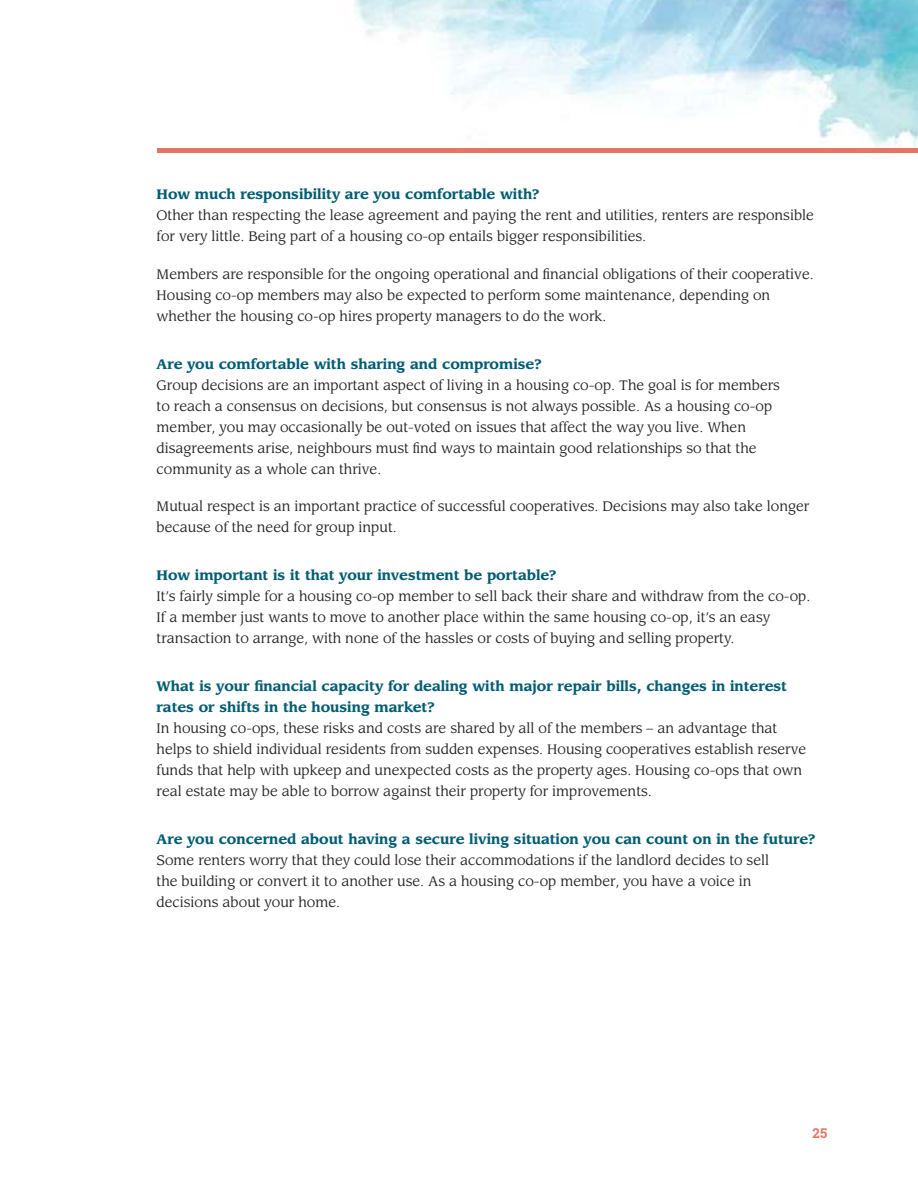
<style>
.page{position:relative;width:918px;height:1188px;background:#fff}
.page>*{position:absolute;margin:0;border:0;box-sizing:border-box;transform-origin:0 0}
.t1{font:13.5px/21px "Leawood";color:#221f1f}
.t2{font:700 13.5px/21px "Leawood";color:#005d73}
.t3{font:700 13.5px "Roboto Slab";color:#e37566}
</style>
<div class="page">
<img style="left:354px;top:0;width:564px;height:147px">
<div style="left:158px;top:148px;width:760px;height:5px;background:#e37566"></div>
<p class="t2" style="left:157px;top:185px;width:384px">How much responsibility are you comfortable with?</p>
<p class="t1" style="left:157px;top:206px;width:659px">Other than respecting the lease agreement and paying the rent and utilities, renters are responsible for very little. Being part of a housing co-op entails bigger responsibilities.</p>
<p class="t1" style="left:157px;top:265px;width:659px">Members are responsible for the ongoing operational and financial obligations of their cooperative.<br>Housing co-op members may also be expected to perform some maintenance, depending on whether the housing co-op hires property managers to do the work.</p>
<p class="t2" style="left:157px;top:355px;width:387px">Are you comfortable with sharing and compromise?</p>
<p class="t1" style="left:157px;top:376px;width:625px">Group decisions are an important aspect of living in a housing co-op. The goal is for members to reach a consensus on decisions, but consensus is not always possible. As a housing co-op member, you may occasionally be out-voted on issues that affect the way you live. When disagreements arise, neighbours must find ways to maintain good relationships so that the community as a whole can thrive.</p>
<p class="t1" style="left:157px;top:497px;width:654px">Mutual respect is an important practice of successful cooperatives. Decisions may also take longer because of the need for group input.</p>
<p class="t2" style="left:157px;top:566px;width:401px">How important is it that your investment be portable?</p>
<p class="t1" style="left:157px;top:587px;width:655px">It’s fairly simple for a housing co-op member to sell back their share and withdraw from the co-op.<br>If a member just wants to move to another place within the same housing co-op, it’s an easy transaction to arrange, with none of the hassles or costs of buying and selling property.</p>
<p class="t2" style="left:157px;top:677px;width:632px">What is your financial capacity for dealing with major repair bills, changes in interest rates or shifts in the housing market?</p>
<p class="t1" style="left:157px;top:719px;width:651px">In housing co-ops, these risks and costs are shared by all of the members – an advantage that helps to shield individual residents from sudden expenses. Housing cooperatives establish reserve funds that help with upkeep and unexpected costs as the property ages. Housing co-ops that own real estate may be able to borrow against their property for improvements.</p>
<p class="t2" style="left:157px;top:831px;width:660px">Are you concerned about having a secure living situation you can count on in the future?</p>
<p class="t1" style="left:157px;top:851px;width:614px">Some renters worry that they could lose their accommodations if the landlord decides to sell the building or convert it to another use. As a housing co-op member, you have a voice in decisions about your home.</p>
<p class="t3" style="left:813px;top:1128px;width:16px">25</p>
</div>
